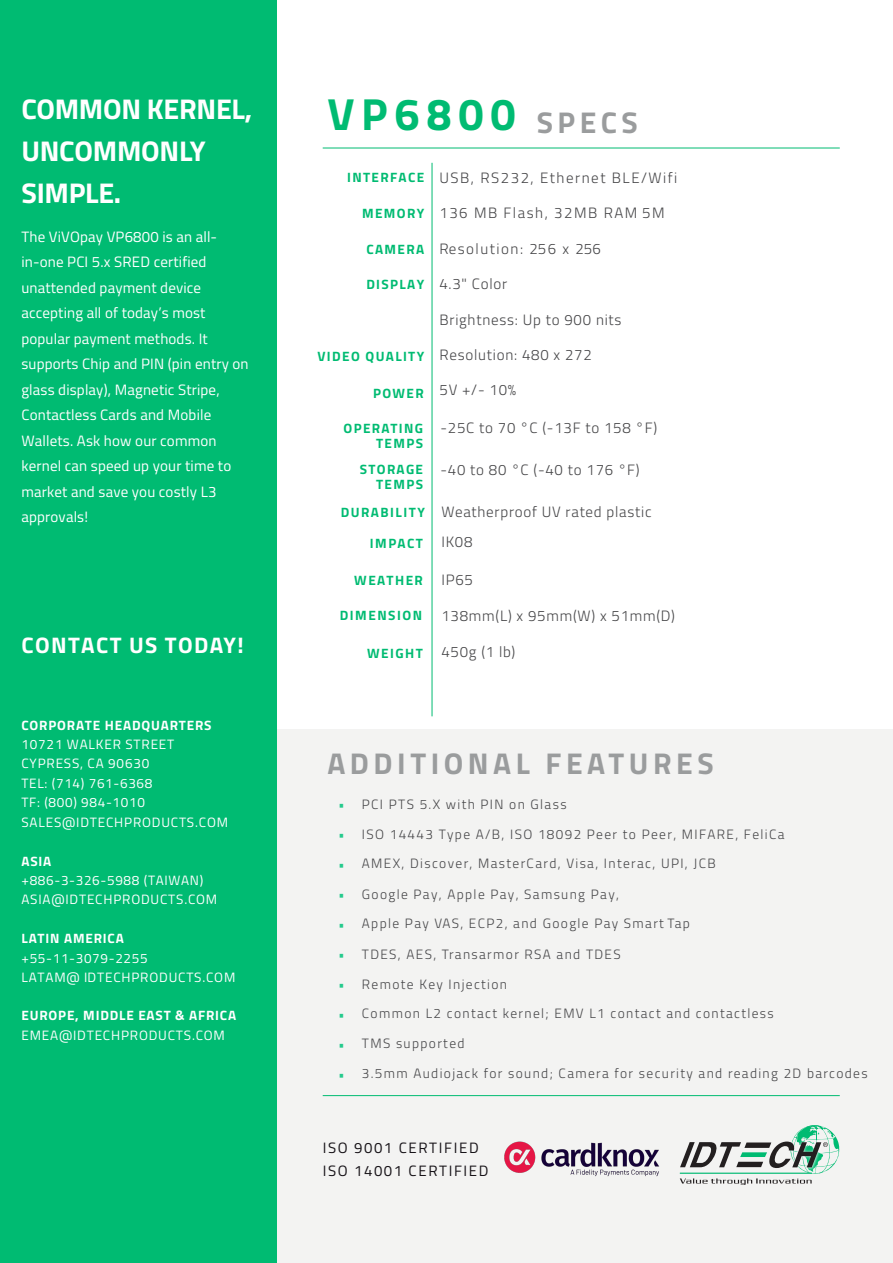
<style>
.page{position:relative;width:893px;height:1263px;background:#fff}
.page>*{position:absolute;margin:0;border:0;box-sizing:border-box;transform-origin:0 0}
.t1{font:700 45px "Titillium";letter-spacing:.15em;color:#00bb72}
.t2{font:700 30px "Titillium";letter-spacing:.15em;color:#9a9c9d}
.t3{font:700 28.5px/42px "Titillium";letter-spacing:-.01em;color:#fff}
.t4{font:700 22.5px "Titillium";letter-spacing:.06em;color:#fff}
.t5{font:15px/25.5px "Titillium";letter-spacing:.01em;color:#fff}
.t6{font:300 15px/30.3px "Titillium";letter-spacing:.05em;color:#464648}
.t7{font:300 15px "Titillium";letter-spacing:.1em;color:#464648}
.t8{font:15px/23.9px "Titillium";letter-spacing:.11em;color:#171318}
.t9{font:300 13.5px/29.2px "Titillium";letter-spacing:.1em;color:#464648}
.t10{font:13.5px/19.4px "Titillium";letter-spacing:.06em;color:#fff}
.t11{font:700 13.5px/15px "Titillium";letter-spacing:.1em;color:#00bb72;text-align:right}
.t12{font:700 13.5px/19.5px "Titillium";letter-spacing:.06em;color:#fff}
.t13{font:700 13.5px "Titillium";color:#25ca8d}
.s1{font-weight:700}
.s2{font-weight:400}
</style>
<div class="page">
<div style="left:0;top:729px;width:892px;height:534px;background:#f3f3f2"></div>
<div style="left:0;top:0;width:276px;height:1263px;background:#00bb72"></div>
<hr style="left:431px;top:163px;width:1px;height:553px;background:#00bb72">
<hr style="left:322px;top:148px;width:517px;height:1px;background:#00bb72">
<hr style="left:322px;top:1095px;width:517px;height:1px;background:#00bb72">
<svg style="left:679px;top:1125px;width:160px;height:59px"></svg>
<img style="left:504px;top:1141px;width:156px;height:36px">
<p class="t3" style="left:21px;top:86px;width:232px">COMMON KERNEL,<br>UNCOMMONLY<br>SIMPLE.</p>
<p class="t5" style="left:21px;top:223px;width:228px">The ViVOpay VP6800 is an all&shy;in-one PCI 5.x SRED certified unattended payment device accepting all of today’s most popular payment methods. It supports Chip and PIN (pin entry on glass display), Magnetic Stripe,<br>Contactless Cards and Mobile<br>Wallets. Ask how our common kernel can speed up your time to market and save you costly L3 approvals!</p>
<p class="t4" style="left:22px;top:627px;width:223px">CONTACT US TODAY!</p>
<p class="t12" style="left:21px;top:714px;width:191px">CORPORATE HEADQUARTERS</p>
<p class="t10" style="left:21px;top:734px;width:208px">10721 WALKER STREET<br>CYPRESS, CA 90630<br>TEL: (714) 761-6368<br>TF: (800) 984-1010<br>SALES@IDTECHPRODUCTS.COM</p>
<p class="t10" style="left:21px;top:850px;width:197px"><span class="s1">ASIA<br></span>+886-3-326-5988 (TAIWAN)<br>ASIA@IDTECHPRODUCTS.COM</p>
<p class="t10" style="left:21px;top:928px;width:215px"><span class="s1">LATIN AMERICA </span>+55-11-3079-2255<br>LATAM@ IDTECHPRODUCTS.COM</p>
<p class="t12" style="left:21px;top:1005px;width:216px">EUROPE, MIDDLE EAST &amp; AFRICA<br><span class="s2">EMEA@IDTECHPRODUCTS.COM</span></p>
<p class="t1" style="left:327px;top:80px;width:190px">VP6800</p>
<p class="t2" style="left:536px;top:100px;width:103px">SPECS</p>
<p class="t11" style="left:347px;top:169px;width:79px">INTERFACE</p>
<p class="t11" style="left:362px;top:205px;width:64px">MEMORY</p>
<p class="t11" style="left:366px;top:241px;width:59px">CAMERA</p>
<p class="t11" style="left:366px;top:276px;width:59px">DISPLAY</p>
<p class="t11" style="left:317px;top:348px;width:108px">VIDEO QUALITY</p>
<p class="t11" style="left:373px;top:385px;width:52px">POWER</p>
<p class="t11" style="left:343px;top:419px;width:81px">OPERATING<br>TEMPS</p>
<p class="t11" style="left:359px;top:461px;width:65px">STORAGE<br>TEMPS</p>
<p class="t11" style="left:340px;top:504px;width:86px">DURABILITY</p>
<p class="t11" style="left:370px;top:535px;width:55px">IMPACT</p>
<p class="t11" style="left:354px;top:571px;width:70px">WEATHER</p>
<p class="t11" style="left:339px;top:607px;width:84px">DIMENSION</p>
<p class="t11" style="left:367px;top:645px;width:57px">WEIGHT</p>
<p class="t7" style="left:439px;top:167px;width:239px">USB, RS232, Ethernet BLE/Wifi</p>
<p class="t7" style="left:439px;top:201px;width:226px">136 MB Flash, 32MB RAM 5M</p>
<p class="t7" style="left:439px;top:238px;width:163px">Resolution: 256 x 256</p>
<p class="t6" style="left:439px;top:268px;width:69px">4.3" Color</p>
<p class="t6" style="left:439px;top:303px;width:183px">Brightness: Up to 900 nits</p>
<p class="t6" style="left:439px;top:339px;width:154px">Resolution: 480 x 272</p>
<p class="t6" style="left:439px;top:374px;width:78px">5V +/- 10%</p>
<p class="t6" style="left:440px;top:411px;width:218px">-25C to 70 °C (-13F to 158 °F)</p>
<p class="t6" style="left:440px;top:453px;width:200px">-40 to 80 °C (-40 to 176 °F)</p>
<p class="t6" style="left:441px;top:495px;width:211px">Weatherproof UV rated plastic<br>IK08</p>
<p class="t6" style="left:441px;top:564px;width:33px">IP65</p>
<p class="t6" style="left:441px;top:599px;width:235px">138mm(L) x 95mm(W) x 51mm(D)</p>
<p class="t6" style="left:441px;top:636px;width:75px">450g (1 lb)</p>
<p class="t2" style="left:327px;top:741px;width:387px">ADDITIONAL FEATURES</p>
<p class="t13" style="left:338px;top:794px;width:8px">•</p>
<p class="t13" style="left:338px;top:824px;width:8px">•</p>
<p class="t13" style="left:338px;top:854px;width:8px">•</p>
<p class="t13" style="left:338px;top:884px;width:8px">•</p>
<p class="t13" style="left:338px;top:914px;width:8px">•</p>
<p class="t13" style="left:338px;top:944px;width:8px">•</p>
<p class="t13" style="left:338px;top:974px;width:8px">•</p>
<p class="t13" style="left:338px;top:1004px;width:8px">•</p>
<p class="t13" style="left:338px;top:1033px;width:8px">•</p>
<p class="t13" style="left:338px;top:1063px;width:8px">•</p>
<p class="t9" style="left:362px;top:789px;width:206px">PCI PTS 5.X with PIN on Glass</p>
<p class="t9" style="left:362px;top:819px;width:424px">ISO 14443 Type A/B, ISO 18092 Peer to Peer, MIFARE, FeliCa<br>AMEX, Discover, MasterCard, Visa, Interac, UPI, JCB</p>
<p class="t9" style="left:362px;top:878px;width:329px">Google Pay, Apple Pay, Samsung Pay,<br>Apple Pay VAS, ECP2, and Google Pay Smart Tap</p>
<p class="t9" style="left:362px;top:938px;width:260px">TDES, AES, Transarmor RSA and TDES</p>
<p class="t9" style="left:362px;top:968px;width:413px">Remote Key Injection<br>Common L2 contact kernel; EMV L1 contact and contactless</p>
<p class="t9" style="left:362px;top:1028px;width:104px">TMS supported</p>
<p class="t9" style="left:362px;top:1058px;width:507px">3.5mm Audiojack for sound; Camera for security and reading 2D barcodes</p>
<p class="t8" style="left:322px;top:1134px;width:167px">ISO 9001 CERTIFIED<br>ISO 14001 CERTIFIED</p>
</div>
